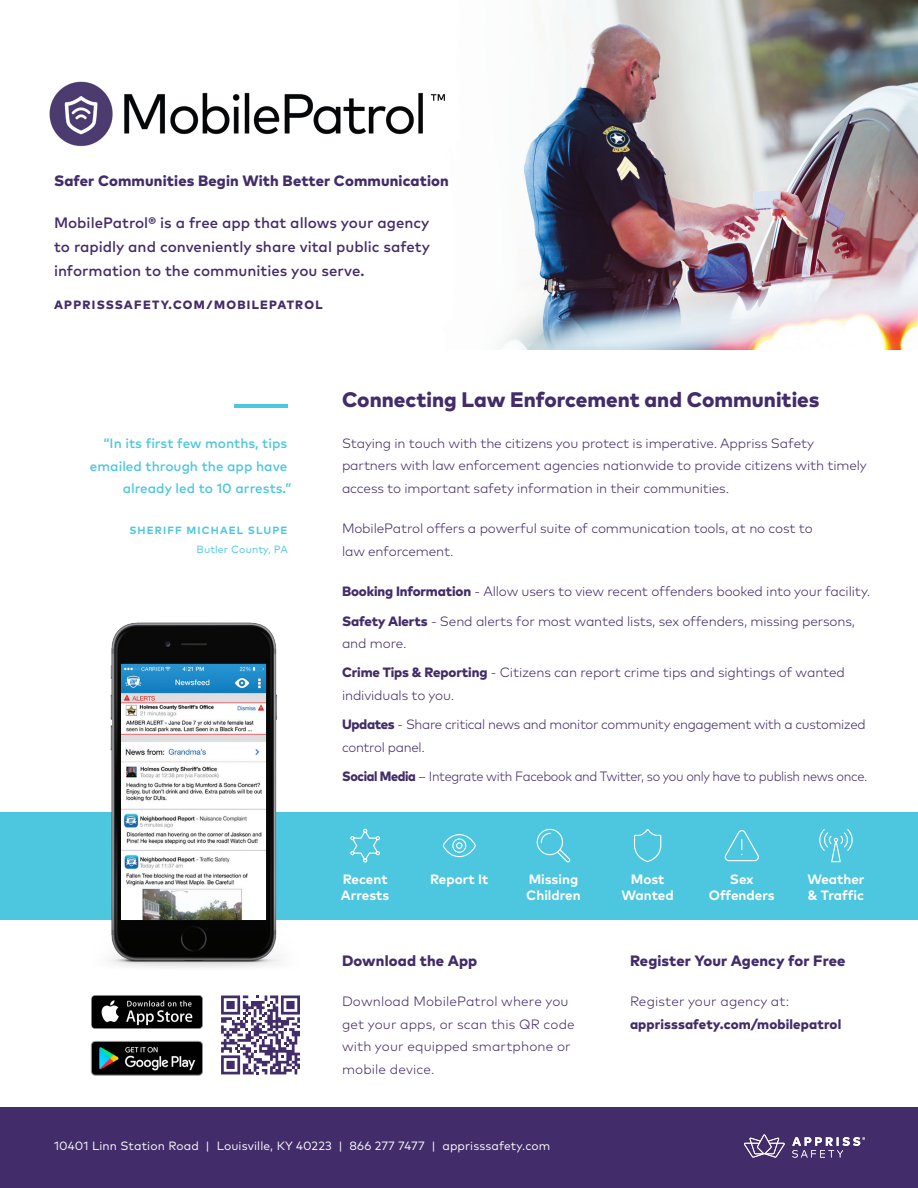
<style>
.page{position:relative;width:918px;height:1188px;background:#fff}
.page>*{position:absolute;margin:0;border:0;box-sizing:border-box;transform-origin:0 0}
.Paragraph_Headline{font:800 21px "Mark OT";color:#422c69}
.Document_Eyebrow{font:500 15px/24px "Mark OT";color:#422c69;text-align:justify}
.Document_Eyebrow-2{font:800 15px "Mark OT";letter-spacing:.01em;color:#422c69}
.Paragraph_Headline-2{font:800 15px "Mark OT";letter-spacing:.01em;color:#422c69}
.Paragraph_Headline-3{font:300 13.5px/22.5px "Mark OT";letter-spacing:-.01em;color:#422c69}
.Basic_List{font:300 13.5px/22.5px "Mark OT";letter-spacing:-.025em;color:#422c69}
.Paragraph_Headline-4{font:300 13.5px/22.5px "Mark OT";letter-spacing:.01em;color:#422c69}
.Basic_List-2{font:300 13.5px "Mark OT";letter-spacing:-.025em;color:#422c69;scale:.94 1}
.Basic_List-3{font:700 13.5px/16.5px "Mark OT";color:#fff}
.Callout_Small__Light{font:500 13.5px "Mark OT";color:#4dc6df}
.Paragraph_Headline-5{font:800 13.5px/22.5px "Mark OT";letter-spacing:.01em;color:#422c69}
.t1{font:12px "Mark OT";letter-spacing:.01em;color:#fff}
.Document_Eyebrow-3{font:800 12px "Mark OT";letter-spacing:.105em;color:#422c69}
.Callout_Large__Dark{font:700 10.5px "Mark OT";letter-spacing:.105em;color:#4dc6df}
.Callout_Large__Dark-2{font:10.5px "Mark OT";letter-spacing:.01em;color:#4dc6df}
.s1{font-weight:800}
.s2{font-weight:300}
</style>
<div class="page">
<div style="left:0;top:812px;width:918px;height:108px;background:#4dc6df"></div>
<img style="left:500px;top:0;width:418px;height:350px">
<div style="left:0;top:1107px;width:918px;height:81px;background:#422c69"></div>
<svg style="left:792px;top:1137px;width:73px;height:21px"></svg>
<svg style="left:744px;top:1134px;width:41px;height:24px"></svg>
<hr style="left:234px;top:404px;width:54px;height:3px;background:#4dc6df">
<img style="left:109px;top:622px;width:172px;height:346px">
<img style="left:122px;top:664px;width:143px;height:255px">
<img style="left:91px;top:1041px;width:111px;height:35px">
<svg style="left:350px;top:828px;width:30px;height:35px"></svg>
<svg style="left:724px;top:830px;width:35px;height:32px"></svg>
<svg style="left:442px;top:834px;width:34px;height:24px"></svg>
<svg style="left:819px;top:829px;width:34px;height:34px"></svg>
<svg style="left:634px;top:829px;width:28px;height:34px"></svg>
<svg style="left:536px;top:828px;width:35px;height:35px"></svg>
<img style="left:91px;top:995px;width:111px;height:33px">
<svg style="left:221px;top:996px;width:79px;height:78px"></svg>
<img style="left:49px;top:81px;width:396px;height:66px">
<p class="Document_Eyebrow-2" style="left:54px;top:171px;width:396px">Safer Communities Begin With Better Communication</p>
<p class="Document_Eyebrow" style="left:54px;top:211px;width:378px">MobilePatrol® is a free app that allows your agency to rapidly and conveniently share vital public safety information to the communities you serve.</p>
<p class="Document_Eyebrow-3" style="left:54px;top:297px;width:270px">APPRISSSAFETY.COM/MOBILEPATROL</p>
<p class="Callout_Small__Light" style="left:104px;top:435px;width:185px">“In its first few months, tips</p>
<p class="Callout_Small__Light" style="left:90px;top:457px;width:199px">emailed through the app have</p>
<p class="Callout_Small__Light" style="left:123px;top:480px;width:170px">already led to 10 arrests.”</p>
<p class="Callout_Large__Dark" style="left:129px;top:523px;width:160px">SHERIFF MICHAEL SLUPE</p>
<p class="Callout_Large__Dark-2" style="left:197px;top:543px;width:93px">Butler County, PA</p>
<p class="Paragraph_Headline" style="left:342px;top:386px;width:479px">Connecting Law Enforcement and Communities</p>
<p class="Paragraph_Headline-3" style="left:342px;top:432px;width:526px">Staying in touch with the citizens you protect is imperative. Appriss Safety partners with law enforcement agencies nationwide to provide citizens with timely access to important safety information in their communities.</p>
<p class="Paragraph_Headline-3" style="left:342px;top:517px;width:472px">MobilePatrol offers a powerful suite of communication tools, at no cost to law enforcement.</p>
<p class="Paragraph_Headline-3" style="left:342px;top:580px;width:530px"><span class="s1">Booking Information</span> - Allow users to view recent offenders booked into your facility.</p>
<p class="Basic_List" style="left:342px;top:609px;width:515px"><span class="s1">Safety Alerts</span> - Send alerts for most wanted lists, sex offenders, missing persons, and more.</p>
<p class="Basic_List" style="left:342px;top:661px;width:504px"><span class="s1">Crime Tips &amp; Reporting</span> - Citizens can report crime tips and sightings of wanted individuals to you.</p>
<p class="Basic_List" style="left:342px;top:713px;width:525px"><span class="s1">Updates</span> - Share critical news and monitor community engagement with a customized control panel.</p>
<p class="Basic_List-2" style="left:342px;top:768px;width:560px"><span class="s1">Social Media</span> – Integrate with Facebook and Twitter, so you only have to publish news once.</p>
<p class="Basic_List-3" style="left:341px;top:870px;width:50px">Recent<br>Arrests</p>
<p class="Basic_List-3" style="left:430px;top:870px;width:60px">Report It</p>
<p class="Basic_List-3" style="left:526px;top:870px;width:56px">Missing<br>Children</p>
<p class="Basic_List-3" style="left:622px;top:870px;width:54px;text-align:center">Most<br>Wanted</p>
<p class="Basic_List-3" style="left:709px;top:870px;width:67px;text-align:center">Sex<br>Offenders</p>
<p class="Basic_List-3" style="left:807px;top:870px;width:59px">Weather &amp; Traffic</p>
<p class="Paragraph_Headline-2" style="left:342px;top:951px;width:137px">Download the App</p>
<p class="Paragraph_Headline-4" style="left:342px;top:990px;width:234px">Download MobilePatrol where you get your apps, or scan this QR code with your equipped smartphone or mobile device.</p>
<p class="Paragraph_Headline-2" style="left:630px;top:951px;width:217px">Register Your Agency for Free</p>
<p class="Paragraph_Headline-5" style="left:630px;top:990px;width:213px"><span class="s2">Register your agency at: </span>apprisssafety.com/mobilepatrol</p>
<p class="t1" style="left:54px;top:1138px;width:498px">10401 Linn Station Road | Louisville, KY 40223 | 866 277 7477 | apprisssafety.com</p>
</div>
